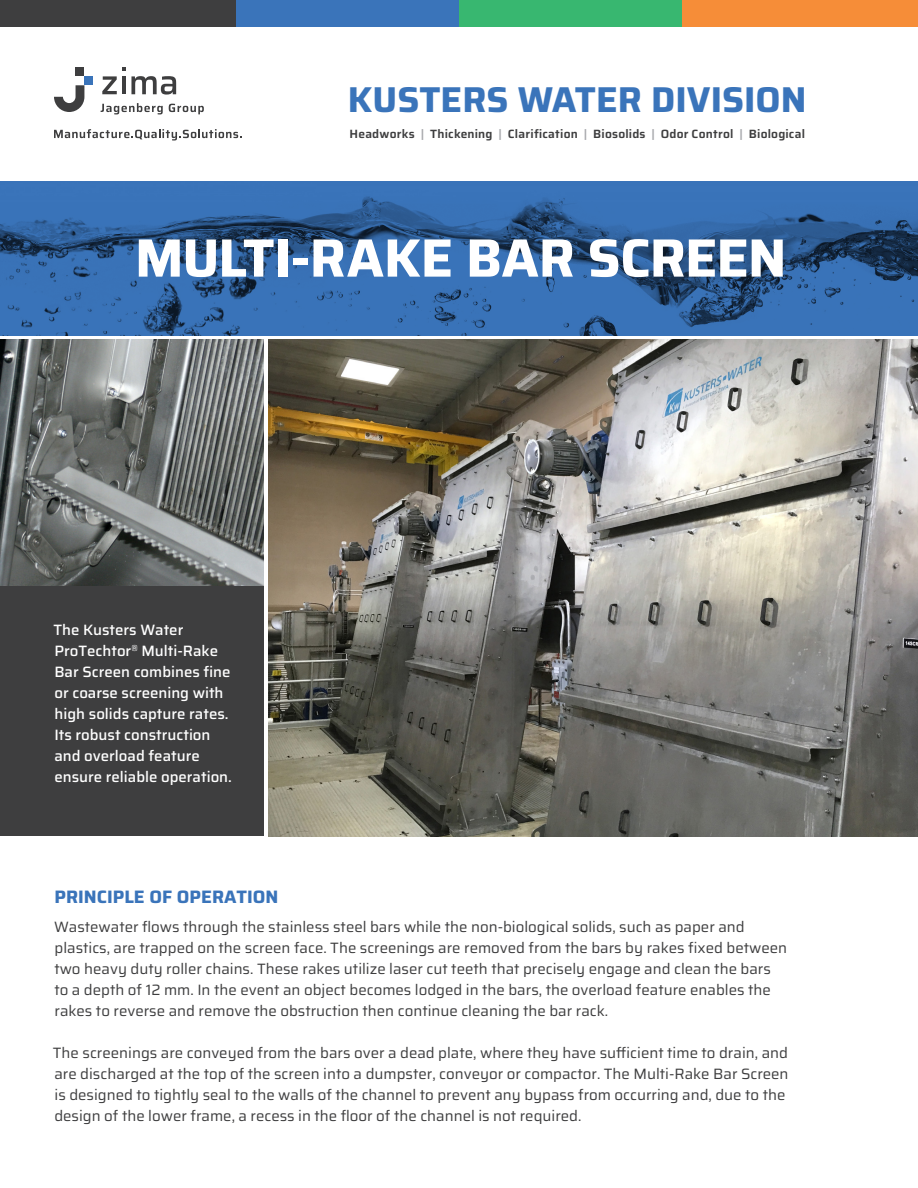
<style>
.page{position:relative;width:918px;height:1188px;background:#fff}
.page>*{position:absolute;margin:0;border:0;box-sizing:border-box;transform-origin:0 0}
.t1{font:700 54px "Saira";letter-spacing:-.015em;color:#fff}
.t2{font:700 36px "Saira";color:#3a74ba}
.t3{font:700 18px "Saira";color:#3a74ba}
.t4{font:15px/21px "Saira";color:#3e3e3f}
.t5{font:500 15px/21px "Saira";color:#fff}
.t6{font:600 12px "Saira";letter-spacing:.015em;color:#3e3e3f}
.s1{color:#a7a8ac}
</style>
<div class="page">
<img style="left:0;top:181px;width:918px;height:154px">
<div style="left:0;top:0;width:237px;height:27px;background:#3e3e3f"></div>
<div style="left:237px;top:0;width:223px;height:27px;background:#3a74ba"></div>
<div style="left:460px;top:0;width:223px;height:27px;background:#38b770"></div>
<div style="left:683px;top:0;width:235px;height:27px;background:#f68d38"></div>
<svg style="left:102px;top:68px;width:74px;height:27px"></svg>
<svg style="left:101px;top:103px;width:62px;height:11px"></svg>
<svg style="left:169px;top:104px;width:35px;height:10px"></svg>
<svg style="left:54px;top:85px;width:30px;height:27px"></svg>
<div style="left:84px;top:76px;width:9px;height:9px;background:#3a74ba"></div>
<div style="left:76px;top:68px;width:8px;height:8px;background:#3e3e3f"></div>
<svg style="left:54px;top:129px;width:188px;height:12px"></svg>
<div style="left:0;top:340px;width:264px;height:496px;background:#3e3e3f"></div>
<img style="left:268px;top:340px;width:650px;height:496px">
<img style="left:0;top:340px;width:264px;height:245px">
<p class="t2" style="left:348px;top:70px;width:460px">KUSTERS WATER DIVISION</p>
<p class="t6" style="left:350px;top:124px;width:457px">Headworks <span class="s1">|</span> Thickening <span class="s1">|</span> Clarification <span class="s1">|</span> Biosolids <span class="s1">|</span> Odor Control <span class="s1">|</span> Biological</p>
<p class="t1" style="left:135px;top:214px;width:653px">MULTI-RAKE BAR SCREEN</p>
<p class="t5" style="left:53px;top:619px;width:180px">The Kusters Water<br>ProTechtor<sup>®</sup> Multi-Rake<br>Bar Screen combines fine or coarse screening with high solids capture rates.<br>Its robust construction and overload feature ensure reliable operation.</p>
<p class="t3" style="left:55px;top:882px;width:225px">PRINCIPLE OF OPERATION</p>
<p class="t4" style="left:54px;top:915px;width:735px">Wastewater flows through the stainless steel bars while the non-biological solids, such as paper and plastics, are trapped on the screen face. The screenings are removed from the bars by rakes fixed between two heavy duty roller chains. These rakes utilize laser cut teeth that precisely engage and clean the bars to a depth of 12 mm. In the event an object becomes lodged in the bars, the overload feature enables the rakes to reverse and remove the obstruction then continue cleaning the bar rack.</p>
<p class="t4" style="left:53px;top:1041px;width:737px">The screenings are conveyed from the bars over a dead plate, where they have sufficient time to drain, and are discharged at the top of the screen into a dumpster, conveyor or compactor. The Multi-Rake Bar Screen is designed to tightly seal to the walls of the channel to prevent any bypass from occurring and, due to the design of the lower frame, a recess in the floor of the channel is not required.</p>
</div>
